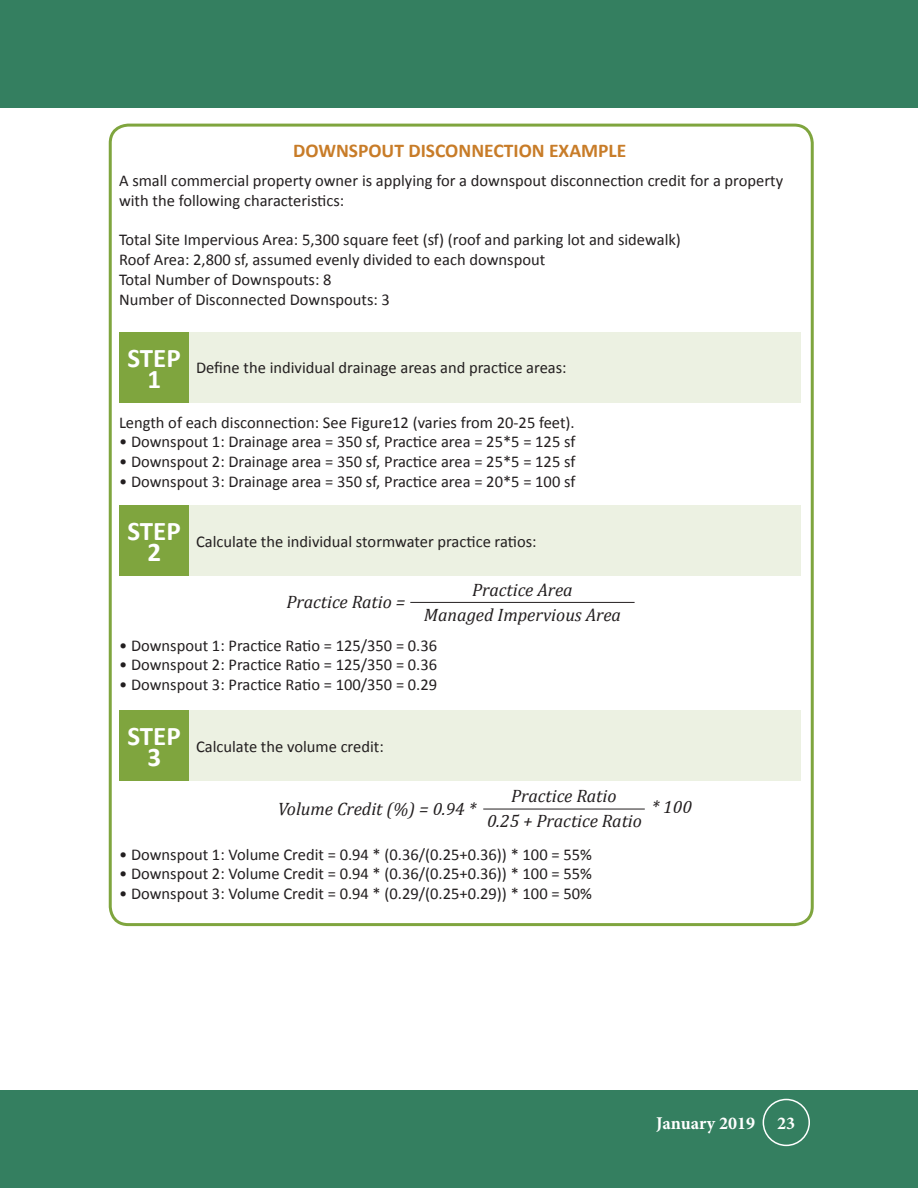
<style>
.page{position:relative;width:918px;height:1188px;background:#fff}
.page>*{position:absolute;margin:0;border:0;box-sizing:border-box;transform-origin:0 0}
.t1{font:700 27px/21px "Calibri";color:#fff;text-align:center}
.t2{font:700 19.5px "Calibri";color:#c87c28}
.t3{font:italic 18px/24.8px "Cambria";color:#231f20;text-align:center}
.t4{font:700 18px "Minion Pro";color:#fff}
.t5{font:16.5px/19.8px "Calibri";color:#231f20}
</style>
<div class="page">
<div style="left:0;top:1091px;width:918px;height:97px;background:#347f60"></div>
<div style="left:0;top:0;width:918px;height:108px;background:#347f60"></div>
<div style="left:763px;top:1099px;width:47px;height:47px;border:2px solid #fff;border-radius:50%"></div>
<div style="left:109px;top:124px;width:705px;height:802px;border:3px solid #7fa53e;border-radius:18px"></div>
<hr style="left:483px;top:809px;width:162px;height:1px;background:#231f20">
<div style="left:119px;top:332px;width:70px;height:70px;background:#7fa53e"></div>
<div style="left:189px;top:332px;width:611px;height:70px;background:#ecf1e2"></div>
<div style="left:119px;top:505px;width:70px;height:71px;background:#7fa53e"></div>
<div style="left:189px;top:505px;width:611px;height:71px;background:#ecf1e2"></div>
<div style="left:119px;top:710px;width:70px;height:71px;background:#7fa53e"></div>
<div style="left:189px;top:710px;width:611px;height:71px;background:#ecf1e2"></div>
<hr style="left:410px;top:602px;width:225px;height:1px;background:#231f20">
<p class="t2" style="left:293px;top:138px;width:335px">DOWNSPOUT DISCONNECTION EXAMPLE</p>
<p class="t5" style="left:119px;top:171px;width:666px">A small commercial property owner is applying for a downspout disconnection credit for a property with the following characteristics:</p>
<p class="t5" style="left:119px;top:230px;width:563px">Total Site Impervious Area: 5,300 square feet (sf) (roof and parking lot and sidewalk)<br>Roof Area: 2,800 sf, assumed evenly divided to each downspout<br>Total Number of Downspouts: 8<br>Number of Disconnected Downspouts: 3</p>
<h1 class="t1" style="left:127px;top:347px;width:55px">STEP<br>1</h1>
<p class="t5" style="left:196px;top:358px;width:372px">Define the individual drainage areas and practice areas:</p>
<p class="t5" style="left:119px;top:412px;width:457px">Length of each disconnection: See Figure12 (varies from 20-25 feet).</p>
<p class="t5" style="left:119px;top:432px;width:458px">• Downspout 1: Drainage area = 350 sf, Practice area = 25*5 = 125 sf</p>
<p class="t5" style="left:119px;top:452px;width:458px">• Downspout 2: Drainage area = 350 sf, Practice area = 25*5 = 125 sf</p>
<p class="t5" style="left:119px;top:472px;width:458px">• Downspout 3: Drainage area = 350 sf, Practice area = 20*5 = 100 sf</p>
<h1 class="t1" style="left:127px;top:521px;width:55px">STEP<br>2</h1>
<p class="t5" style="left:196px;top:531px;width:342px">Calculate the individual stormwater practice ratios:</p>
<p class="t3" style="left:287px;top:589px;width:120px">Practice Ratio =</p>
<p class="t3" style="left:424px;top:577px;width:199px">Practice Area<br>Managed Impervious Area</p>
<p class="t5" style="left:119px;top:635px;width:320px">• Downspout 1: Practice Ratio = 125/350 = 0.36</p>
<p class="t5" style="left:119px;top:655px;width:320px">• Downspout 2: Practice Ratio = 125/350 = 0.36</p>
<p class="t5" style="left:119px;top:675px;width:320px">• Downspout 3: Practice Ratio = 100/350 = 0.29</p>
<h1 class="t1" style="left:127px;top:726px;width:55px">STEP<br>3</h1>
<p class="t5" style="left:196px;top:736px;width:189px">Calculate the volume credit:</p>
<p class="t3" style="left:278px;top:796px;width:200px">Volume Credit (%) = 0.94 *</p>
<p class="t3" style="left:487px;top:783px;width:156px">Practice Ratio<br>0.25 + Practice Ratio</p>
<p class="t5" style="left:119px;top:844px;width:474px">• Downspout 1: Volume Credit = 0.94 * (0.36/(0.25+0.36)) * 100 = 55%</p>
<p class="t5" style="left:119px;top:864px;width:474px">• Downspout 2: Volume Credit = 0.94 * (0.36/(0.25+0.36)) * 100 = 55%</p>
<p class="t5" style="left:119px;top:884px;width:474px">• Downspout 3: Volume Credit = 0.94 * (0.29/(0.25+0.29)) * 100 = 50%</p>
<p class="t3" style="left:652px;top:793px;width:41px">* 100</p>
<p class="t4" style="left:656px;top:1110px;width:141px">January 2019 23</p>
</div>
